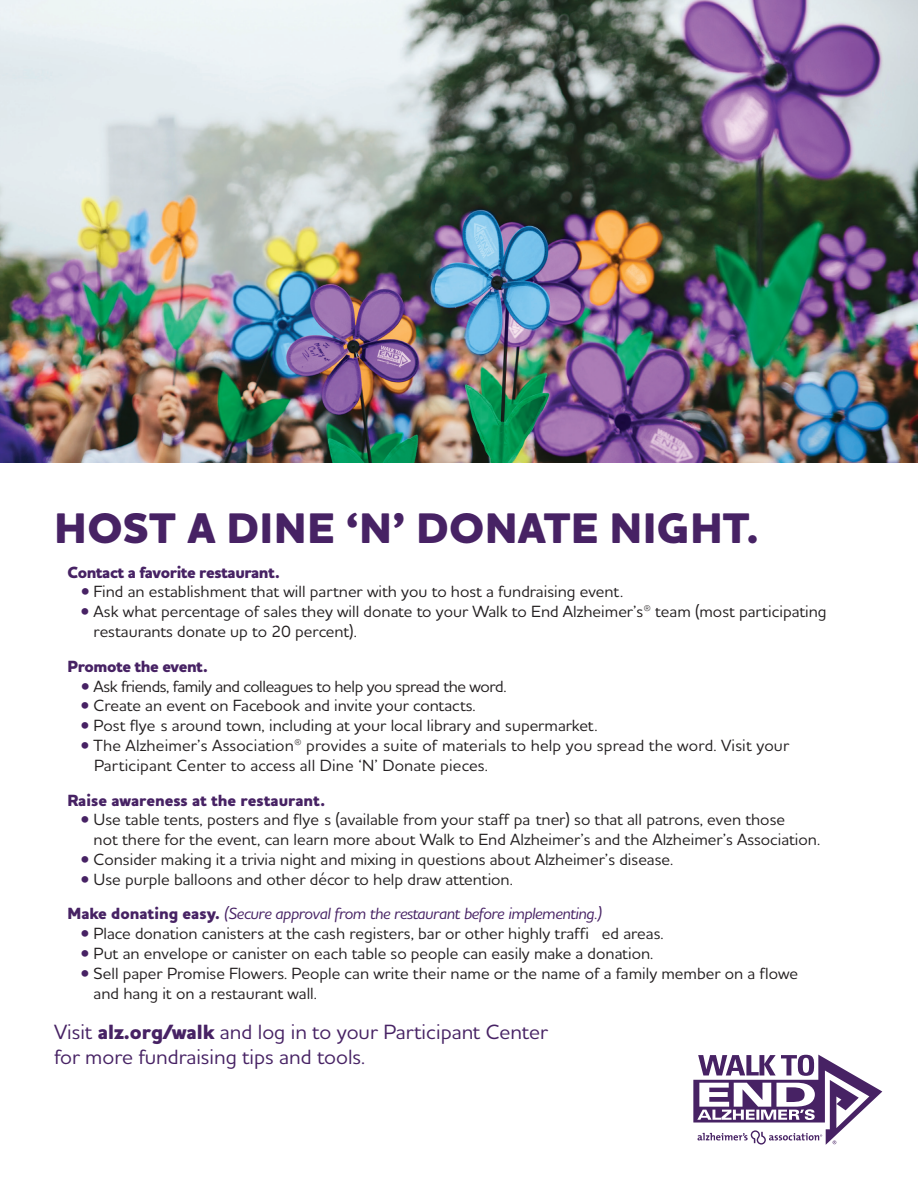
<style>
.page{position:relative;width:918px;height:1188px;background:#fff}
.page>*{position:absolute;margin:0;border:0;box-sizing:border-box;transform-origin:0 0}
.t1{font:800 43.5px "Houschka Alt Pro";letter-spacing:.015em;color:#472264}
.t2{font:500 21px/25.2px "Houschka Alt Pro";color:#472264}
.t3{font:500 16.5px/19.8px "Houschka Alt Pro";color:#231f20}
.t4{font:italic 500 16.5px "Houschka Alt Pro";letter-spacing:-.025em;color:#472264}
.t5{font:500 16.5px "Houschka Alt Pro";letter-spacing:-.025em;color:#231f20}
.t6{font:800 16.5px "Houschka Alt Pro";letter-spacing:-.025em;color:#472264}
.t7{font:800 16.5px "Houschka Alt Pro";color:#472264}
.s1{color:#472264}
.s2{font-weight:800;font-style:normal}
.s3{font-weight:800}
</style>
<div class="page">
<img style="left:0;top:0;width:918px;height:463px">
<svg style="left:693px;top:1055px;width:189px;height:90px"></svg>
<p class="t1" style="left:55px;top:499px;width:706px">HOST A DINE ‘N’ DONATE NIGHT.</p>
<p class="t6" style="left:68px;top:561px;width:214px">Contact a favorite restaurant.</p>
<p class="t3" style="left:81px;top:581px;width:544px"><span class="s1">•</span> Find an establishment that will partner with you to host a fundraising event.</p>
<p class="t3" style="left:94px;top:601px;width:735px;text-indent:-13px"><span class="s1">•</span> Ask what percentage of sales they will donate to your Walk to End Alzheimer’s® team (most participating restaurants donate up to 20 percent).</p>
<p class="t6" style="left:68px;top:655px;width:142px">Promote the event.</p>
<p class="t5" style="left:81px;top:675px;width:427px"><span class="s1">•</span> Ask friends, family and colleagues to help you spread the word.</p>
<p class="t3" style="left:81px;top:695px;width:396px"><span class="s1">•</span> Create an event on Facebook and invite your contacts.</p>
<p class="t3" style="left:81px;top:715px;width:518px"><span class="s1">•</span> Post flye s around town, including at your local library and supermarket.</p>
<p class="t3" style="left:94px;top:735px;width:697px;text-indent:-13px"><span class="s1">•</span> The Alzheimer’s Association® provides a suite of materials to help you spread the word. Visit your<br>Participant Center to access all Dine ‘N’ Donate pieces.</p>
<p class="t7" style="left:68px;top:789px;width:259px">Raise awareness at the restaurant.</p>
<p class="t3" style="left:94px;top:809px;width:728px;text-indent:-13px"><span class="s1">•</span> Use table tents, posters and flye s (available from your staff pa tner) so that all patrons, even those<br>not there for the event, can learn more about Walk to End Alzheimer’s and the Alzheimer’s Association.</p>
<p class="t3" style="left:81px;top:849px;width:594px"><span class="s1">•</span> Consider making it a trivia night and mixing in questions about Alzheimer’s disease.</p>
<p class="t3" style="left:81px;top:869px;width:433px"><span class="s1">•</span> Use purple balloons and other décor to help draw attention.</p>
<p class="t4" style="left:68px;top:903px;width:536px"><span class="s2">Make donating easy.</span> (Secure approval from the restaurant before implementing.)</p>
<p class="t3" style="left:81px;top:923px;width:584px"><span class="s1">•</span> Place donation canisters at the cash registers, bar or other highly traffi ed areas.</p>
<p class="t3" style="left:81px;top:943px;width:574px"><span class="s1">•</span> Put an envelope or canister on each table so people can easily make a donation.</p>
<p class="t3" style="left:94px;top:963px;width:706px;text-indent:-13px"><span class="s1">•</span> Sell paper Promise Flowers. People can write their name or the name of a family member on a flowe and hang it on a restaurant wall.</p>
<p class="t2" style="left:54px;top:1019px;width:495px">Visit <span class="s3">alz.org/walk</span> and log in to your Participant Center for more fundraising tips and tools.</p>
</div>
